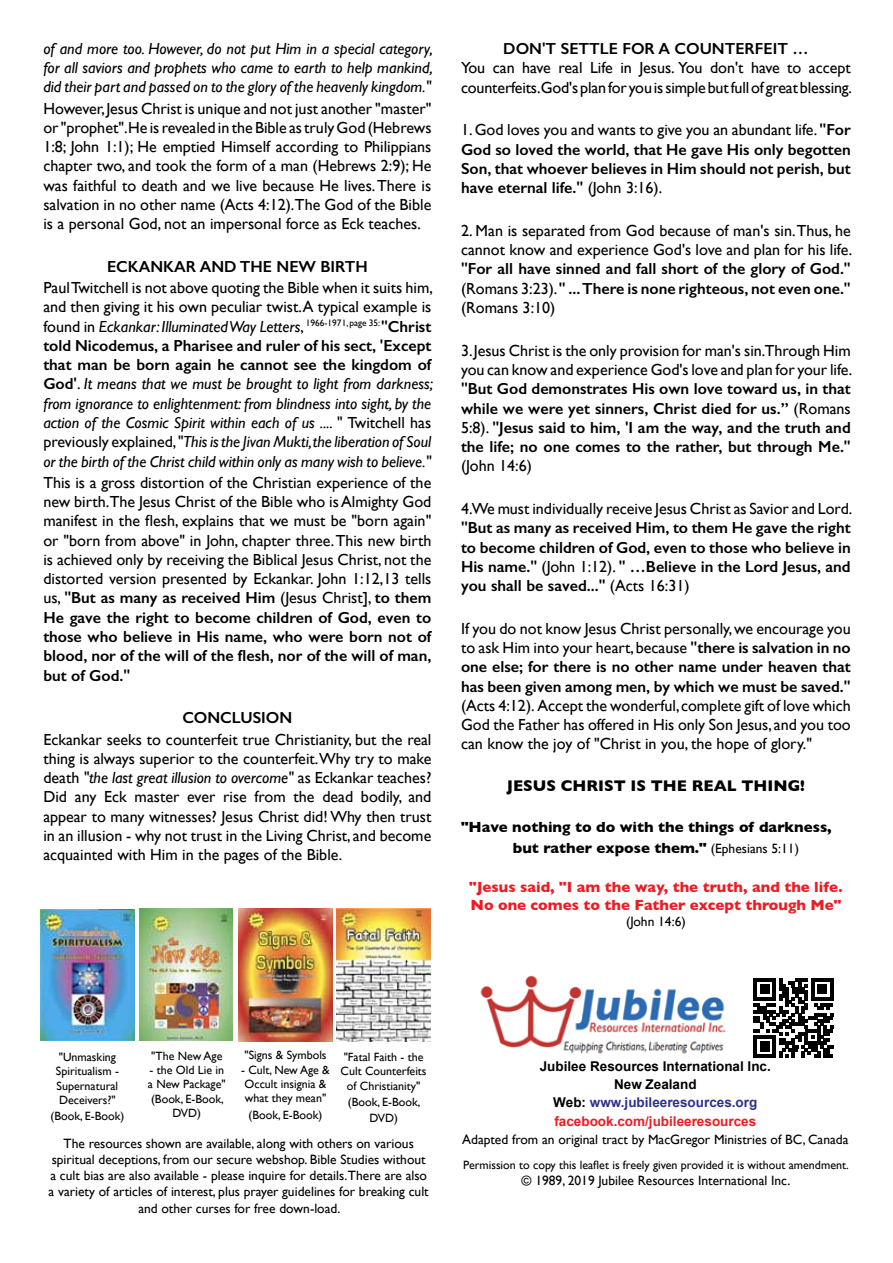
<style>
.page{position:relative;width:893px;height:1263px;background:#fff}
.page>*{position:absolute;margin:0;border:0;box-sizing:border-box;transform-origin:0 0}
.t1{font:16.05px/19.2px "Gill Sans";color:#000;text-align:justify}
.t2{font:600 16.05px/19.2px "Gill Sans";color:#000;text-align:justify}
.t3{font:italic 16.05px/19.2px "Gill Sans";color:#000;text-align:justify}
.t4{font:700 15.75px "Gill Sans";color:#000}
.t5{font:700 15px/18px "Gill Sans";color:#ed1c24}
.t6{font:700 15px/20.1px "Gill Sans";color:#000}
.t7{font:13.5px/16.2px "Gill Sans";color:#000;text-align:center}
.t8{font:700 13.5px/18.3px "Arial";color:#000;text-align:center}
.t9{font:12px/14.4px "Gill Sans";color:#000;text-align:center}
.s1{font-style:normal}
.s2{font-weight:600;font-style:normal}
.s3{font-weight:600}
.s4{font-style:italic}
.s5{font-weight:400}
.s6{font-weight:400;font-size:13.5px}
.s7{color:#2e3192}
.s8{color:#ed1c24}
</style>
<div class="page">
<img style="left:480px;top:975px;width:246px;height:79px">
<svg style="left:754px;top:978px;width:79px;height:80px"></svg>
<hr style="left:811px;top:978px;width:22px;height:3px;background:#000">
<img style="left:337px;top:909px;width:93px;height:133px">
<img style="left:139px;top:909px;width:94px;height:132px">
<img style="left:239px;top:909px;width:93px;height:132px">
<img style="left:41px;top:909px;width:93px;height:131px">
<p class="t3" style="left:43px;top:39px;width:391px">of and more too. However, do not put Him in a special category, for all saviors and prophets who came to earth to help mankind, did their part and passed on to the glory of the heavenly kingdom."</p>
<p class="t1" style="left:43px;top:98px;width:390px">However, Jesus Christ is unique and not just another "master" or "prophet".He is revealed in the Bible as truly God (Hebrews 1:8; John 1:1); He emptied Himself according to Philippians chapter two, and took the form of a man (Hebrews 2:9); He was faithful to death and we live because He lives. There is salvation in no other name (Acts 4:12).The God of the Bible is a personal God, not an impersonal force as Eck teaches.</p>
<p class="t2" style="left:107px;top:257px;width:262px">ECKANKAR AND THE NEW BIRTH</p>
<p class="t3" style="left:43px;top:278px;width:391px"><span class="s1">Paul Twitchell is not above quoting the Bible when it suits him, and then giving it his own peculiar twist. A typical example is found in</span> Eckankar: Illuminated Way Letters<span class="s1">,</span> <sup>1966-1971,</sup> <sup>page</sup> <sup>35:</sup> <span class="s2">"Christ told Nicodemus, a Pharisee and ruler of his sect, 'Except that man be born again he cannot see the kingdom of God'</span><span class="s1">.</span> It means that we must be brought to light from darkness; from ignorance to enlightenment: from blindness into sight, by the action of the Cosmic Spirit within each of us .... " <span class="s1">Twitchell has previously explained,</span>"This is the Jivan Mukti,the liberation of Soul or the birth of the Christ child within only as many wish to believe."</p>
<p class="t1" style="left:43px;top:473px;width:390px">This is a gross distortion of the Christian experience of the new birth.The Jesus Christ of the Bible who is Almighty God manifest in the flesh, explains that we must be "born again" or "born from above" in John, chapter three. This new birth is achieved only by receiving the Biblical Jesus Christ, not the distorted version presented by Eckankar. John 1:12,13 tells us, <span class="s3">"But as many as received Him</span> (Jesus Christ], <span class="s3">to them He gave the right to become children of God, even to those who believe in His name, who were born not of blood, nor of the will of the flesh, nor of the will of man, but of God."</span></p>
<p class="t2" style="left:182px;top:708px;width:112px">CONCLUSION</p>
<p class="t1" style="left:43px;top:729px;width:390px">Eckankar seeks to counterfeit true Christianity, but the real thing is always superior to the counterfeit.Why try to make death <span class="s4">"the last great illusion to overcome"</span> as Eckankar teaches?<br>Did any Eck master ever rise from the dead bodily, and appear to many witnesses? Jesus Christ did! Why then trust in an illusion - why not trust in the Living Christ, and become acquainted with Him in the pages of the Bible.</p>
<p class="t2" style="left:503px;top:39px;width:307px">DON'T SETTLE FOR A COUNTERFEIT …</p>
<p class="t1" style="left:461px;top:58px;width:393px">You can have real Life in Jesus. You don't have to accept counterfeits.God's plan for you is simple but full of great blessing.</p>
<p class="t2" style="left:461px;top:120px;width:391px"><span class="s5">1. God loves you and wants to give you an abundant life.</span> "For God so loved the world, that He gave His only begotten Son, that whoever believes in Him should not perish, but have eternal life." <span class="s5">(John 3:16).</span></p>
<p class="t1" style="left:461px;top:221px;width:393px">2. Man is separated from God because of man's sin. Thus, he cannot know and experience God's love and plan for his life.</p>
<p class="t2" style="left:461px;top:259px;width:391px">"For all have sinned and fall short of the glory of God." <span class="s5">(Romans 3:23).</span> " ... There is none righteous, not even one." <span class="s5">(Romans 3:10)</span></p>
<p class="t1" style="left:461px;top:341px;width:393px">3. Jesus Christ is the only provision for man's sin.Through Him you can know and experience God's love and plan for your life.</p>
<p class="t2" style="left:461px;top:379px;width:391px">"But God demonstrates His own love toward us, in that while we were yet sinners, Christ died for us.” <span class="s5">(Romans 5:8).</span> "Jesus said to him, 'I am the way, and the truth and the life; no one comes to the rather, but through Me."</p>
<p class="t1" style="left:461px;top:456px;width:73px">(John 14:6)</p>
<p class="t1" style="left:461px;top:499px;width:393px">4.We must individually receive Jesus Christ as Savior and Lord.</p>
<p class="t2" style="left:461px;top:518px;width:391px">"But as many as received Him, to them He gave the right to become children of God, even to those who believe in His name." <span class="s5">(John 1:12).</span> " …Believe in the Lord Jesus, and you shall be saved..." <span class="s5">(Acts 16:31)</span></p>
<p class="t2" style="left:461px;top:619px;width:391px"><span class="s5">If you do not know Jesus Christ personally, we encourage you to ask Him into your heart, because</span> "there is salvation in no one else; for there is no other name under heaven that has been given among men, by which we must be saved."</p>
<p class="t1" style="left:461px;top:696px;width:391px">(Acts 4:12). Accept the wonderful, complete gift of love which God the Father has offered in His only Son Jesus, and you too can know the joy of "Christ in you, the hope of glory."</p>
<p class="t4" style="left:507px;top:773px;width:300px">JESUS CHRIST IS THE REAL THING!</p>
<p class="t6" style="left:513px;top:817px;width:320px;text-indent:-52px">"Have nothing to do with the things of darkness, but rather expose them." <span class="s6">(Ephesians 5:11)</span></p>
<p class="t5" style="left:469px;top:878px;width:375px">"Jesus said, "I am the way, the truth, and the life.<br>No one comes to the Father except through Me"</p>
<p class="t7" style="left:626px;top:913px;width:61px">(John 14:6)</p>
<p class="t9" style="left:244px;top:1048px;width:84px">"Signs &amp; Symbols</p>
<p class="t9" style="left:241px;top:1062px;width:90px;text-align:left">- Cult, New Age &amp;<br>Occult insignia &amp; what they mean"</p>
<p class="t9" style="left:249px;top:1107px;width:75px">(Book, E-Book)</p>
<p class="t9" style="left:151px;top:1048px;width:73px">"The New Age</p>
<p class="t9" style="left:148px;top:1063px;width:79px">- the Old Lie in a New Package" (Book, E-Book,<br>DVD)</p>
<p class="t9" style="left:56px;top:1049px;width:64px;text-align:left">"Unmasking<br>Spiritualism -<br>Supernatural<br>Deceivers?"</p>
<p class="t9" style="left:50px;top:1109px;width:75px">(Book, E-Book)</p>
<p class="t7" style="left:49px;top:1135px;width:382px">The resources shown are available, along with others on various spiritual deceptions, from our secure webshop. Bible Studies without a cult bias are also available - please inquire for details.There are also a variety of articles of interest, plus prayer guidelines for breaking cult and other curses for free down-load.</p>
<p class="t9" style="left:341px;top:1049px;width:87px">"Fatal Faith - the<br>Cult Counterfeits of Christianity"</p>
<p class="t9" style="left:348px;top:1093px;width:74px;line-height:16.4px">(Book, E-Book,<br>DVD)</p>
<p class="t8" style="left:540px;top:1057px;width:233px">Jubilee Resources International Inc.<br>New Zealand<br>Web: <span class="s7">www.jubileeresources.org </span><span class="s8">facebook.com/jubileeresources</span></p>
<p class="t7" style="left:462px;top:1131px;width:388px">Adapted from an original tract by MacGregor Ministries of BC, Canada</p>
<p class="t9" style="left:463px;top:1157px;width:387px">Permission to copy this leaflet is freely given provided it is without amendment.</p>
<p class="t7" style="left:522px;top:1172px;width:270px">© 1989, 2019 Jubilee Resources International Inc.</p>
</div>
